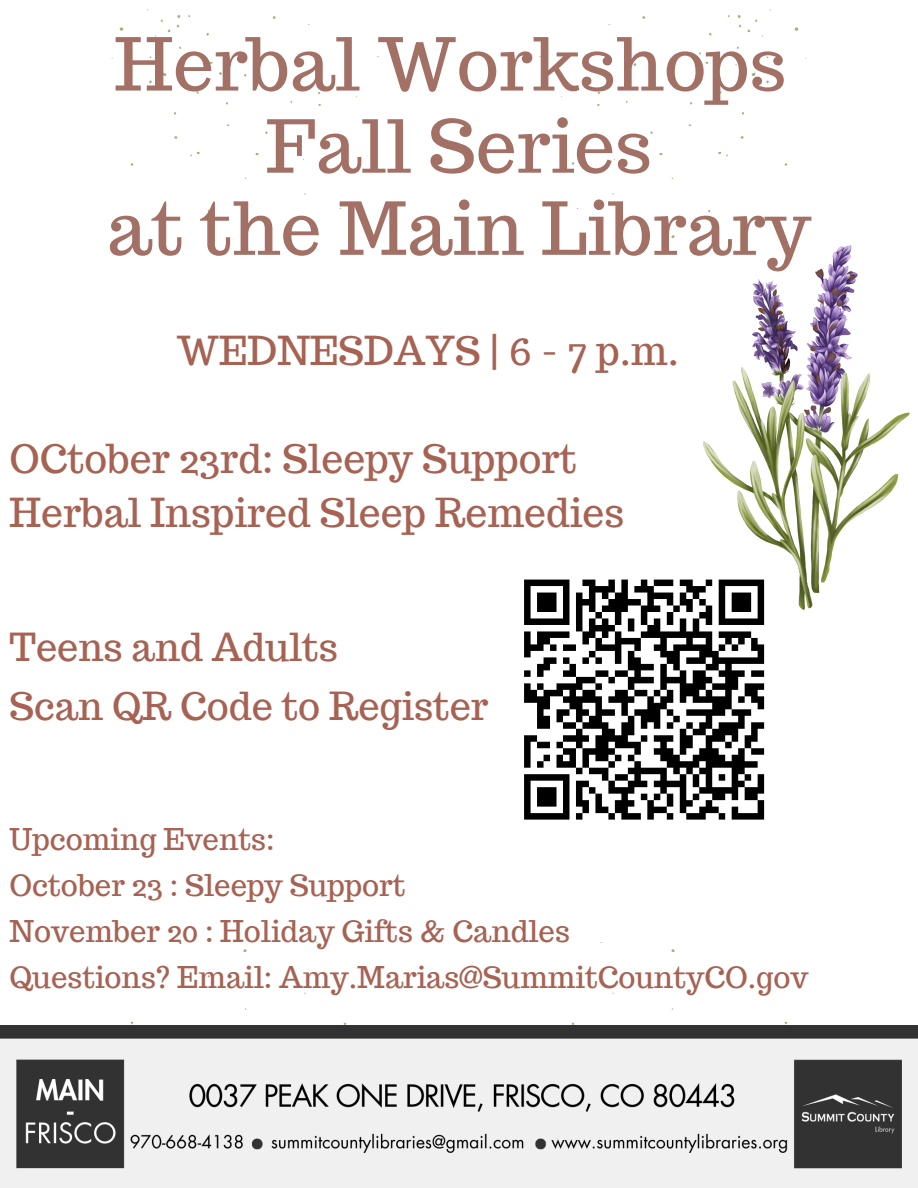
<style>
.page{position:relative;width:918px;height:1188px;background:#fff}
.page>*{position:absolute;margin:0;border:0;box-sizing:border-box;transform-origin:0 0}
.t1{font:72.75px/82.2px "Trocchi";color:#a27065;text-align:center}
.t2{font:39.15px/54px "Trocchi";color:#a66253}
.t3{font:37.8px/59.7px "Trocchi";color:#a66253}
.t4{font:29.25px "Trocchi";color:#a66253}
</style>
<div class="page">
<svg style="left:112px;top:942px;width:267px;height:84px"></svg>
<svg style="left:539px;top:942px;width:267px;height:84px"></svg>
<svg style="left:112px;top:9px;width:267px;height:236px"></svg>
<svg style="left:539px;top:9px;width:267px;height:236px"></svg>
<img style="left:704px;top:245px;width:205px;height:365px">
<img style="left:0;top:1026px;width:918px;height:162px">
<div style="left:511px;top:567px;width:266px;height:266px;background:#fff"></div>
<svg style="left:524px;top:579px;width:241px;height:241px"></svg>
<p class="t1" style="left:107px;top:23px;width:705px">Herbal Workshops<br>Fall Series<br>at the Main Library</p>
<p class="t2" style="left:176px;top:324px;width:504px">WEDNESDAYS | 6 - 7 p.m.</p>
<h2 class="t2" style="left:10px;top:432px;width:616px">OCtober 23rd: Sleepy Support<br>Herbal Inspired Sleep Remedies</h2>
<p class="t3" style="left:10px;top:617px;width:481px">Teens and Adults<br>Scan QR Code to Register</p>
<p class="t4" style="left:10px;top:820px;width:267px">Upcoming Events:</p>
<p class="t4" style="left:10px;top:866px;width:398px">October 23 : Sleepy Support</p>
<h1 class="t4" style="left:10px;top:912px;width:562px">November 20 : Holiday Gifts &amp; Candles</h1>
<p class="t4" style="left:10px;top:958px;width:800px">Questions? Email: Amy.Marias@SummitCountyCO.gov</p>
</div>
